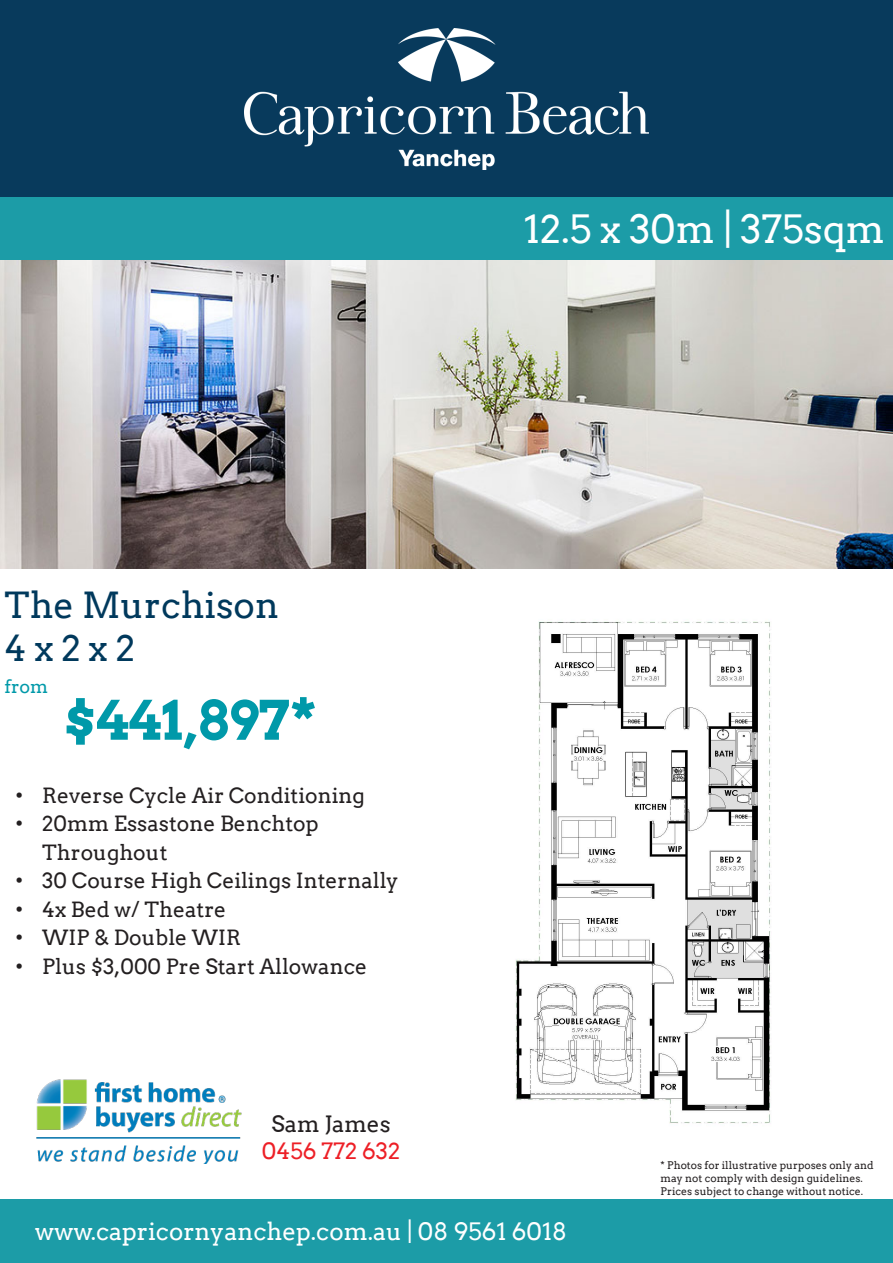
<style>
.page{position:relative;width:893px;height:1263px;background:#fff}
.page>*{position:absolute;margin:0;border:0;box-sizing:border-box;transform-origin:0 0}
.t1{font:700 54px "Arvo";color:#0099a9}
.t2{font:39px "Arvo";color:#fff}
.t3{font:36px "Arvo";color:#00395c}
.t4{font:24px "Arvo";color:#fff}
.t5{font:22.5px/27px "Arvo";color:#ed1f26;text-align:center}
.t6{font:21px/28.5px "Arvo";color:#231f20}
.t7{font:18px "Arvo";color:#0099a9}
.t8{font:10.5px/12.6px "Arvo";color:#231f20}
.s1{color:#231f20}
</style>
<div class="page">
<div style="left:0;top:1199px;width:893px;height:64px;background:#1c9ca7"></div>
<div style="left:0;top:0;width:893px;height:198px;background:#083a5c"></div>
<img style="left:515px;top:621px;width:256px;height:503px">
<img style="left:36px;top:1079px;width:206px;height:84px">
<div style="left:0;top:198px;width:893px;height:63px;background:#1c9ca7"></div>
<img style="left:244px;top:28px;width:404px;height:141px">
<img style="left:0;top:261px;width:893px;height:307px">
<p class="t2" style="left:524px;top:206px;width:362px">12.5 x 30m | 375sqm</p>
<p class="t3" style="left:4px;top:583px;width:276px">The Murchison</p>
<p class="t3" style="left:4px;top:626px;width:132px">4 x 2 x 2</p>
<p class="t7" style="left:4px;top:676px;width:45px">from</p>
<p class="t1" style="left:64px;top:686px;width:254px">$441,897*</p>
<p class="t6" style="left:15px;top:781px;width:351px">• Reverse Cycle Air Conditioning</p>
<p class="t6" style="left:42px;top:809px;width:278px;text-indent:-27px">• 20mm Essastone Benchtop<br>Throughout</p>
<p class="t6" style="left:15px;top:866px;width:385px">• 30 Course High Ceilings Internally</p>
<p class="t6" style="left:15px;top:895px;width:213px">• 4x Bed w/ Theatre</p>
<p class="t6" style="left:15px;top:923px;width:227px">• WIP &amp; Double WIR</p>
<p class="t6" style="left:15px;top:952px;width:353px">• Plus $3,000 Pre Start Allowance</p>
<p class="t5" style="left:262px;top:1110px;width:140px"><span class="s1">Sam James<br></span>0456 772 632</p>
<p class="t8" style="left:661px;top:1159px;width:214px">* Photos for illustrative purposes only and may not comply with design guidelines.</p>
<p class="t8" style="left:661px;top:1184px;width:204px">Prices subject to change without notice.</p>
<p class="t4" style="left:35px;top:1217px;width:533px">www.capricornyanchep.com.au | 08 9561 6018</p>
</div>
